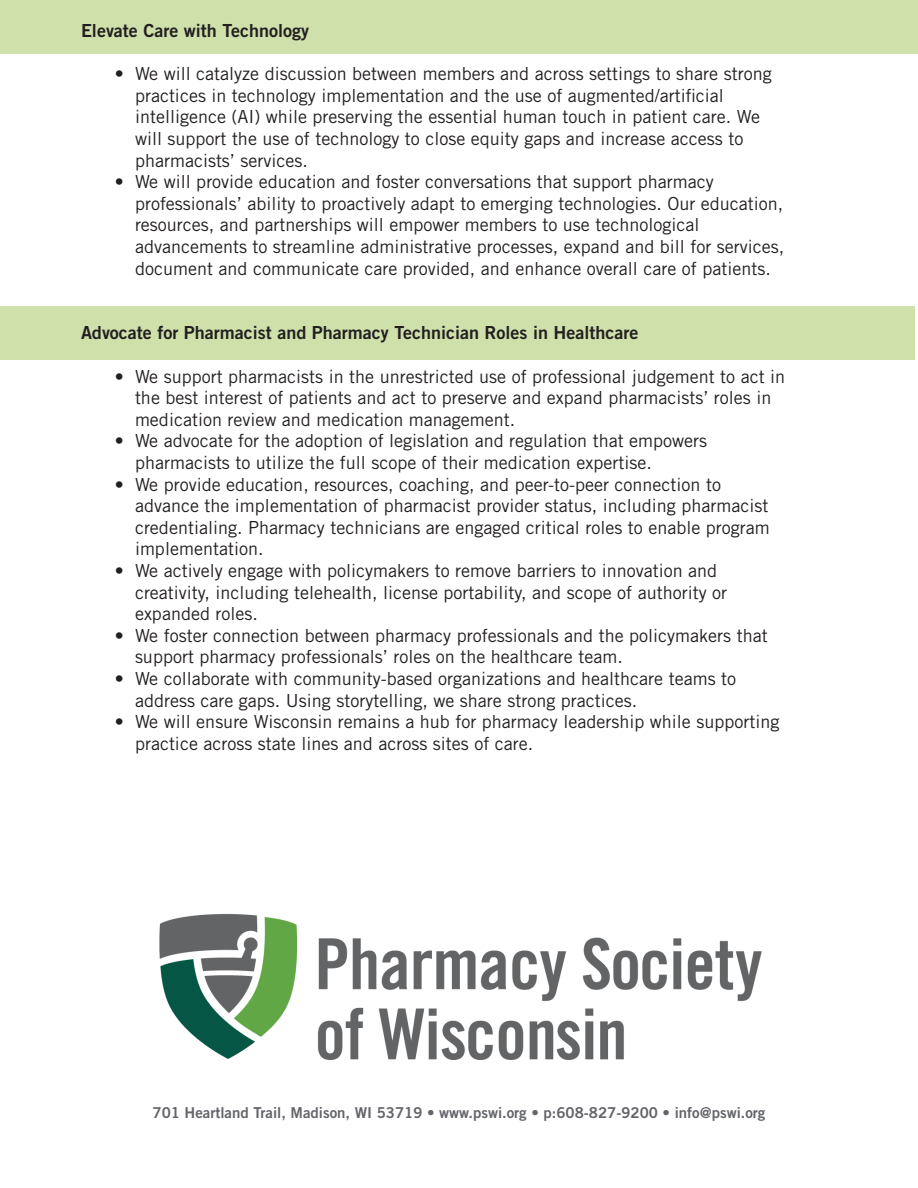
<style>
.page{position:relative;width:918px;height:1188px;background:#fff}
.page>*{position:absolute;margin:0;border:0;box-sizing:border-box;transform-origin:0 0}
.t1{font:18px/21.6px "Trade Gothic LT Std";color:#231f20}
.t2{font:18px "Trade Gothic LT Std Bd 2";color:#231f20}
.t3{font:15px "Trade Gothic LT Std Bd 2";color:#63656a}
</style>
<div class="page">
<div style="left:0;top:306px;width:915px;height:54px;background:#cfe0ab"></div>
<img style="left:159px;top:913px;width:603px;height:147px">
<div style="left:0;top:0;width:918px;height:54px;background:#cfe0ab"></div>
<p class="t2" style="left:81px;top:19px;width:230px">Elevate Care with Technology</p>
<p class="t1" style="left:135px;top:63px;width:638px;text-indent:-20px">• We will catalyze discussion between members and across settings to share strong practices in technology implementation and the use of augmented/artificial intelligence (AI) while preserving the essential human touch in patient care. We will support the use of technology to close equity gaps and increase access to pharmacists’ services.</p>
<p class="t1" style="left:135px;top:171px;width:651px;text-indent:-20px">• We will provide education and foster conversations that support pharmacy professionals’ ability to proactively adapt to emerging technologies. Our education, resources, and partnerships will empower members to use technological advancements to streamline administrative processes, expand and bill for services, document and communicate care provided, and enhance overall care of patients.</p>
<p class="t2" style="left:81px;top:322px;width:559px">Advocate for Pharmacist and Pharmacy Technician Roles in Healthcare</p>
<p class="t1" style="left:135px;top:365px;width:652px;text-indent:-20px">• We support pharmacists in the unrestricted use of professional judgement to act in the best interest of patients and act to preserve and expand pharmacists’ roles in medication review and medication management.</p>
<p class="t1" style="left:135px;top:430px;width:574px;text-indent:-20px">• We advocate for the adoption of legislation and regulation that empowers pharmacists to utilize the full scope of their medication expertise.</p>
<p class="t1" style="left:135px;top:473px;width:636px;text-indent:-20px">• We provide education, resources, coaching, and peer-to-peer connection to advance the implementation of pharmacist provider status, including pharmacist credentialing. Pharmacy technicians are engaged critical roles to enable program implementation.</p>
<p class="t1" style="left:135px;top:560px;width:594px;text-indent:-20px">• We actively engage with policymakers to remove barriers to innovation and creativity, including telehealth, license portability, and scope of authority or expanded roles.</p>
<p class="t1" style="left:135px;top:624px;width:634px;text-indent:-20px">• We foster connection between pharmacy professionals and the policymakers that support pharmacy professionals’ roles on the healthcare team.</p>
<p class="t1" style="left:135px;top:668px;width:603px;text-indent:-20px">• We collaborate with community-based organizations and healthcare teams to address care gaps. Using storytelling, we share strong practices.</p>
<p class="t1" style="left:135px;top:711px;width:646px;text-indent:-20px">• We will ensure Wisconsin remains a hub for pharmacy leadership while supporting practice across state lines and across sites of care.</p>
<p class="t3" style="left:153px;top:1103px;width:614px">701 Heartland Trail, Madison, WI 53719 • www.pswi.org • p:608-827-9200 • info@pswi.org</p>
</div>
